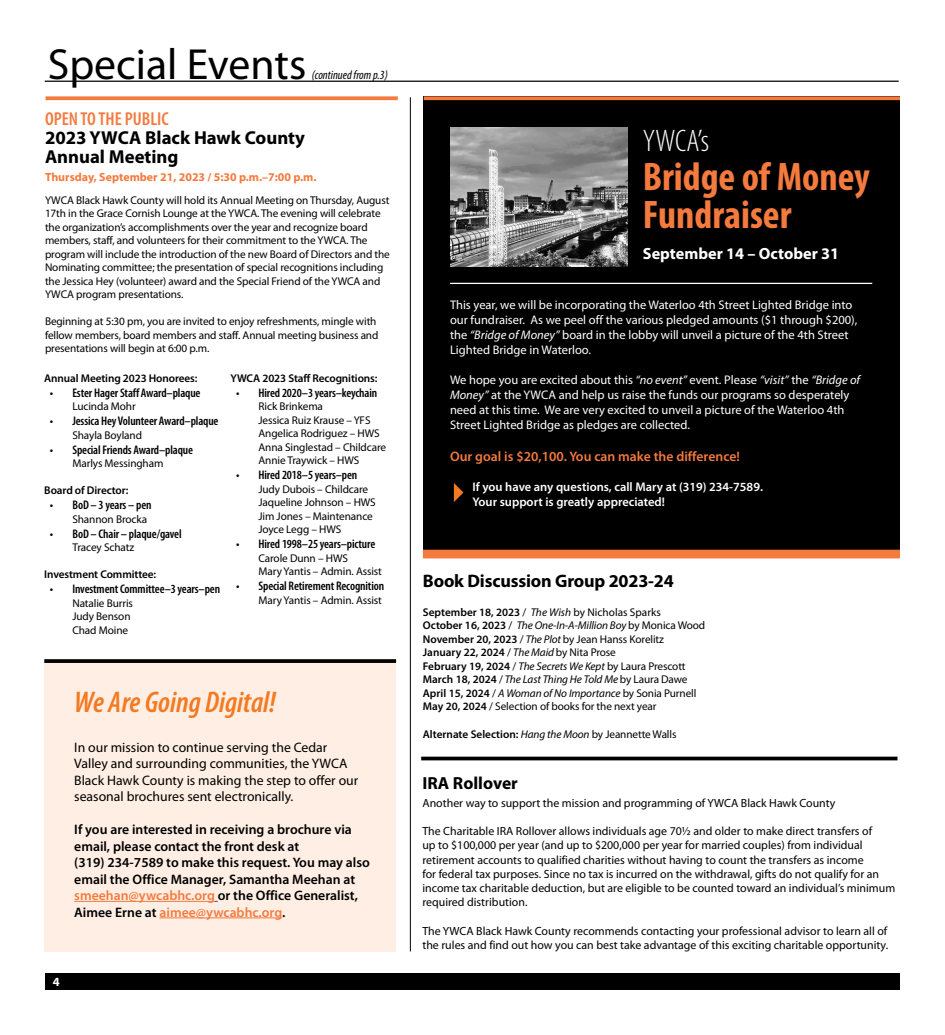
<style>
.page{position:relative;width:945px;height:1035px;background:#fff}
.page>*{position:absolute;margin:0;border:0;box-sizing:border-box;transform-origin:0 0}
.t1{font:43.75px "Myriad Pro";color:#000}
.t2{font:700 condensed 40px/38.8px "Myriad Pro";color:#f47a3e}
.t3{font:300 condensed 31.25px "Myriad Pro";color:#fff}
.t4{font:italic 600 condensed 30px "Myriad Pro";color:#f47920}
.t5{font:700 18.75px/18.8px "Myriad Pro";color:#000}
.t6{font:600 condensed 18.75px "Myriad Pro";color:#f47a3e}
.t7{font:700 18.12px "Myriad Pro";letter-spacing:-.01em;color:#000}
.t8{font:700 17.5px "Myriad Pro";color:#000}
.t9{font:700 16.25px "Myriad Pro";color:#fff}
.t10{font:600 13.75px/16.5px "Myriad Pro";color:#000}
.t11{font:13.75px/16.5px "Myriad Pro";color:#000}
.t12{font:600 13.75px "Myriad Pro";color:#f47a3e}
.t13{font:12.5px/15px "Myriad Pro";color:#fff}
.t14{font:600 condensed 12.5px "Myriad Pro";letter-spacing:-.01em;color:#000}
.t15{font:600 12.5px/15px "Myriad Pro";color:#fff}
.t16{font:italic condensed 12.5px "Myriad Pro";color:#000}
.t17{font:11.88px/14.2px "Myriad Pro";color:#000}
.t18{font:700 11.88px "Myriad Pro";color:#f47a3e}
.t19{font:11.25px/13.5px "Myriad Pro";letter-spacing:-.01em;color:#000}
.t20{font:600 11.25px "Myriad Pro";letter-spacing:-.01em;color:#000}
.s1{color:#f47a3e}
.s2{font-style:italic}
.s3{font-weight:600}
.s4{font-weight:400;font-style:italic}
.s5{font-weight:400}
</style>
<div class="page">
<div style="left:44px;top:659px;width:352px;height:292px;background:#feeee3"></div>
<div style="left:423px;top:96px;width:477px;height:458px;background:#000"></div>
<div style="left:423px;top:550px;width:477px;height:8px;background:#f47a3e"></div>
<svg style="left:454px;top:483px;width:9px;height:19px"></svg>
<hr style="left:450px;top:283px;width:422px;height:1px;background:#fff">
<div style="left:45px;top:973px;width:855px;height:17px;background:#000"></div>
<hr style="left:45px;top:81px;width:854px;height:1px;background:#000">
<svg style="left:46px;top:96px;width:352px;height:4px"></svg>
<svg style="left:424px;top:96px;width:476px;height:4px;background:#db6d37"></svg>
<hr style="left:410px;top:97px;width:1px;height:854px;background:#000">
<svg style="left:44px;top:659px;width:352px;height:4px"></svg>
<hr style="left:421px;top:757px;width:477px;height:3px;background:#000">
<img style="left:450px;top:127px;width:177px;height:139px">
<hr style="left:74px;top:901px;width:141px;height:1px;background:#f47a3e">
<hr style="left:160px;top:918px;width:122px;height:1px;background:#f47a3e">
<h1 class="t1" style="left:48px;top:41px;width:260px">Special Events</h1>
<p class="t16" style="left:312px;top:68px;width:78px">(continued from p.3)</p>
<h3 class="t6" style="left:45px;top:109px;width:125px">OPEN TO THE PUBLIC</h3>
<h3 class="t5" style="left:45px;top:129px;width:262px">2023 YWCA Black Hawk County<br>Annual Meeting</h3>
<p class="t18" style="left:45px;top:171px;width:273px">Thursday, September 21, 2023 / 5:30 p.m.–7:00 p.m.</p>
<p class="t19" style="left:45px;top:193px;width:346px">YWCA Black Hawk County will hold its Annual Meeting on Thursday, August 17th in the Grace Cornish Lounge at the YWCA. The evening will celebrate the organization’s accomplishments over the year and recognize board members, staff, and volunteers for their commitment to the YWCA. The program will include the introduction of the new Board of Directors and the Nominating committee; the presentation of special recognitions including the Jessica Hey (volunteer) award and the Special Friend of the YWCA and YWCA program presentations.</p>
<p class="t19" style="left:45px;top:315px;width:335px">Beginning at 5:30 pm, you are invited to enjoy refreshments, mingle with fellow members, board members and staff. Annual meeting business and presentations will begin at 6:00 p.m.</p>
<p class="t20" style="left:44px;top:372px;width:155px">Annual Meeting 2023 Honorees:</p>
<p class="t14" style="left:50px;top:386px;width:152px">• Ester Hager Staff Award–plaque</p>
<p class="t19" style="left:72px;top:400px;width:65px">Lucinda Mohr</p>
<p class="t14" style="left:50px;top:414px;width:170px">• Jessica Hey Volunteer Award–plaque</p>
<p class="t19" style="left:72px;top:428px;width:71px">Shayla Boyland</p>
<p class="t14" style="left:50px;top:443px;width:145px">• Special Friends Award–plaque</p>
<p class="t19" style="left:72px;top:457px;width:93px">Marlys Messingham</p>
<p class="t20" style="left:44px;top:484px;width:86px">Board of Director:</p>
<p class="t14" style="left:50px;top:498px;width:103px">• BoD – 3 years – pen</p>
<p class="t19" style="left:72px;top:512px;width:76px">Shannon Brocka</p>
<p class="t14" style="left:50px;top:527px;width:133px">• BoD – Chair – plaque/gavel</p>
<p class="t19" style="left:72px;top:541px;width:63px">Tracey Schatz</p>
<p class="t20" style="left:44px;top:568px;width:113px">Investment Committee:</p>
<p class="t14" style="left:50px;top:582px;width:172px">• Investment Committee–3 years–pen</p>
<p class="t19" style="left:72px;top:596px;width:62px">Natalie Burris<br>Judy Benson<br>Chad Moine</p>
<p class="t20" style="left:230px;top:372px;width:149px">YWCA 2023 Staff Recognitions:</p>
<p class="t14" style="left:236px;top:386px;width:143px">• Hired 2020–3 years–keychain</p>
<p class="t19" style="left:259px;top:400px;width:129px">Rick Brinkema<br>Jessica Ruiz Krause – YFS<br>Angelica Rodriguez – HWS<br>Anna Singlestad – Childcare<br>Annie Traywick – HWS</p>
<p class="t14" style="left:236px;top:468px;width:123px">• Hired 2018–5 years–pen</p>
<p class="t19" style="left:259px;top:482px;width:119px">Judy Dubois – Childcare<br>Jaqueline Johnson – HWS<br>Jim Jones – Maintenance<br>Joyce Legg – HWS</p>
<p class="t14" style="left:236px;top:537px;width:141px">• Hired 1998–25 years–picture</p>
<p class="t19" style="left:259px;top:551px;width:125px">Carole Dunn – HWS<br>Mary Yantis – Admin. Assist</p>
<p class="t14" style="left:236px;top:579px;width:150px">• Special Retirement Recognition</p>
<p class="t19" style="left:259px;top:593px;width:125px">Mary Yantis – Admin. Assist</p>
<h3 class="t4" style="left:74px;top:686px;width:203px">We Are Going Digital!</h3>
<p class="t11" style="left:74px;top:739px;width:285px">In our mission to continue serving the Cedar Valley and surrounding communities, the YWCA Black Hawk County is making the step to offer our seasonal brochures sent electronically.</p>
<p class="t10" style="left:74px;top:821px;width:297px">If you are interested in receiving a brochure via email, please contact the front desk at<br>(319) 234-7589 to make this request. You may also email the Office Manager, Samantha Meehan at <span class="s1">smeehan@ywcabhc.org</span> or the Office Generalist, Aimee Erne at <span class="s1">aimee@ywcabhc.org</span>.</p>
<h3 class="t3" style="left:643px;top:124px;width:68px">YWCA’s</h3>
<h2 class="t2" style="left:643px;top:157px;width:229px">Bridge of Money<br>Fundraiser</h2>
<h3 class="t9" style="left:643px;top:244px;width:198px">September 14 – October 31</h3>
<p class="t13" style="left:450px;top:298px;width:409px">This year, we will be incorporating the Waterloo 4th Street Lighted Bridge into our fundraiser. As we peel off the various pledged amounts ($1 through $200), the <span class="s2">“Bridge of Money”</span> board in the lobby will unveil a picture of the 4th Street Lighted Bridge in Waterloo.</p>
<p class="t13" style="left:450px;top:373px;width:412px">We hope you are excited about this <span class="s2">“no event”</span> event. Please <span class="s2">“visit”</span> the <span class="s2">“Bridge of Money”</span> at the YWCA and help us raise the funds our programs so desperately need at this time. We are very excited to unveil a picture of the Waterloo 4th Street Lighted Bridge as pledges are collected.</p>
<p class="t12" style="left:450px;top:449px;width:291px">Our goal is $20,100. You can make the difference!</p>
<p class="t15" style="left:472px;top:479px;width:292px">If you have any questions, call Mary at (319) 234-7589.<br>Your support is greatly appreciated!</p>
<h3 class="t7" style="left:423px;top:571px;width:252px">Book Discussion Group 2023-24</h3>
<p class="t19" style="left:423px;top:606px;width:284px"><span class="s3">September 18, 2023</span> / <span class="s2">The Wish</span> by Nicholas Sparks<br><span class="s3">October 16, 2023</span> / <span class="s2">The One-In-A-Million Boy</span> by Monica Wood <span class="s3">November 20, 2023</span> / <span class="s2">The Plot</span> by Jean Hanss Korelitz <span class="s3">January 22, 2024</span> / <span class="s2">The Maid</span> by Nita Prose<br><span class="s3">February 19, 2024</span> / <span class="s2">The Secrets We Kept</span> by Laura Prescott <span class="s3">March 18, 2024</span> / <span class="s2">The Last Thing He Told Me</span> by Laura Dawe <span class="s3">April 15, 2024</span> / <span class="s2">A Woman of No Importance</span> by Sonia Purnell <span class="s3">May 20, 2024</span> / Selection of books for the next year</p>
<p class="t20" style="left:423px;top:728px;width:255px">Alternate Selection: <span class="s4">Hang the Moon</span> <span class="s5">by Jeannette Walls</span></p>
<h3 class="t8" style="left:422px;top:773px;width:97px">IRA Rollover</h3>
<p class="t17" style="left:422px;top:796px;width:415px">Another way to support the mission and programming of YWCA Black Hawk County</p>
<p class="t17" style="left:422px;top:824px;width:474px">The Charitable IRA Rollover allows individuals age 70½ and older to make direct transfers of<br>up to $100,000 per year (and up to $200,000 per year for married couples) from individual retirement accounts to qualified charities without having to count the transfers as income<br>for federal tax purposes. Since no tax is incurred on the withdrawal, gifts do not qualify for an income tax charitable deduction, but are eligible to be counted toward an individual’s minimum required distribution.</p>
<p class="t17" style="left:422px;top:924px;width:467px">The YWCA Black Hawk County recommends contacting your professional advisor to learn all of the rules and find out how you can best take advantage of this exciting charitable opportunity.</p>
</div>
